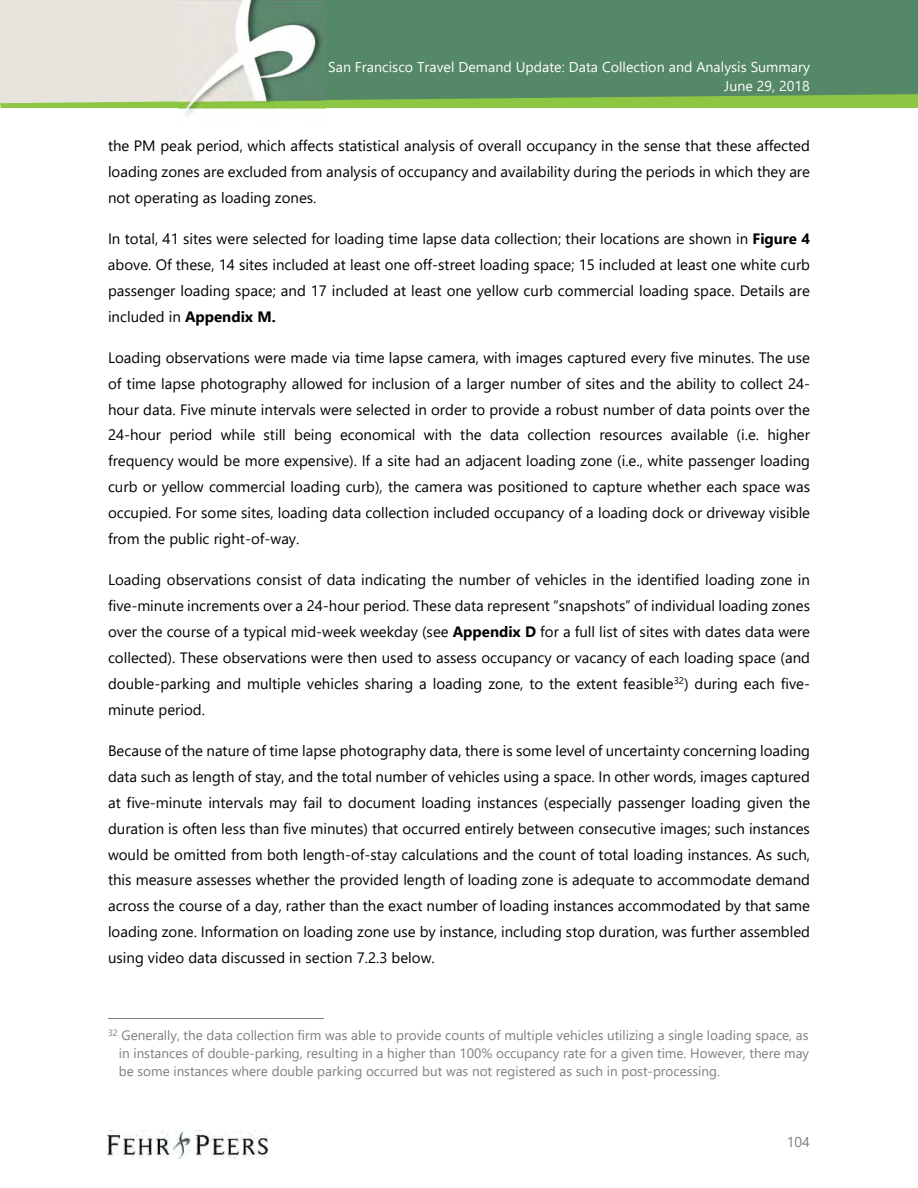
<style>
.page{position:relative;width:918px;height:1188px;background:#fff}
.page>*{position:absolute;margin:0;border:0;box-sizing:border-box;transform-origin:0 0}
.t1{font:15px/26px "Segoe UI";color:#000;text-align:justify}
.t2{font:14.25px/19px "Segoe UI";color:#fff;text-align:right}
.t3{font:14.25px "Segoe UI";color:#808080}
.t4{font:13.5px/18px "Segoe UI";color:#7e7e7e;text-align:justify}
.s1{font-weight:700}
</style>
<div class="page">
<svg style="left:0;top:0;width:918px;height:108px;background:#7aa17d"></svg>
<img style="left:108px;top:1131px;width:159px;height:28px">
<img style="left:179px;top:0;width:146px;height:117px">
<hr style="left:108px;top:1018px;width:216px;height:1px;background:#7e7e7e">
<p class="t2" style="left:328px;top:57px;width:483px">San Francisco Travel Demand Update: Data Collection and Analysis Summary<br>June 29, 2018</p>
<p class="t1" style="left:108px;top:132px;width:704px">the PM peak period, which affects statistical analysis of overall occupancy in the sense that these affected loading zones are excluded from analysis of occupancy and availability during the periods in which they are not operating as loading zones.</p>
<p class="t1" style="left:108px;top:225px;width:704px">In total, 41 sites were selected for loading time lapse data collection; their locations are shown in <span class="s1">Figure 4 </span>above. Of these, 14 sites included at least one off-street loading space; 15 included at least one white curb passenger loading space; and 17 included at least one yellow curb commercial loading space. Details are included in <span class="s1">Appendix M.</span></p>
<p class="t1" style="left:108px;top:344px;width:704px">Loading observations were made via time lapse camera, with images captured every five minutes. The use of time lapse photography allowed for inclusion of a larger number of sites and the ability to collect 24- hour data. Five minute intervals were selected in order to provide a robust number of data points over the 24-hour period while still being economical with the data collection resources available (i.e. higher frequency would be more expensive). If a site had an adjacent loading zone (i.e., white passenger loading curb or yellow commercial loading curb), the camera was positioned to capture whether each space was occupied. For some sites, loading data collection included occupancy of a loading dock or driveway visible from the public right-of-way.</p>
<p class="t1" style="left:108px;top:566px;width:704px">Loading observations consist of data indicating the number of vehicles in the identified loading zone in five-minute increments over a 24-hour period. These data represent “snapshots” of individual loading zones over the course of a typical mid-week weekday (see <span class="s1">Appendix D</span> for a full list of sites with dates data were collected). These observations were then used to assess occupancy or vacancy of each loading space (and double-parking and multiple vehicles sharing a loading zone, to the extent feasible<sup>32</sup>) during each five&shy;minute period.</p>
<p class="t1" style="left:108px;top:737px;width:704px">Because of the nature of time lapse photography data, there is some level of uncertainty concerning loading data such as length of stay, and the total number of vehicles using a space. In other words, images captured at five-minute intervals may fail to document loading instances (especially passenger loading given the duration is often less than five minutes) that occurred entirely between consecutive images; such instances would be omitted from both length-of-stay calculations and the count of total loading instances. As such, this measure assesses whether the provided length of loading zone is adequate to accommodate demand across the course of a day, rather than the exact number of loading instances accommodated by that same loading zone. Information on loading zone use by instance, including stop duration, was further assembled using video data discussed in section 7.2.3 below.</p>
<p class="t4" style="left:119px;top:1026px;width:692px;text-indent:-11px"><sup>32</sup> Generally, the data collection firm was able to provide counts of multiple vehicles utilizing a single loading space, as in instances of double-parking, resulting in a higher than 100% occupancy rate for a given time. However, there may be some instances where double parking occurred but was not registered as such in post-processing.</p>
<p class="t3" style="left:787px;top:1131px;width:24px">104</p>
</div>
